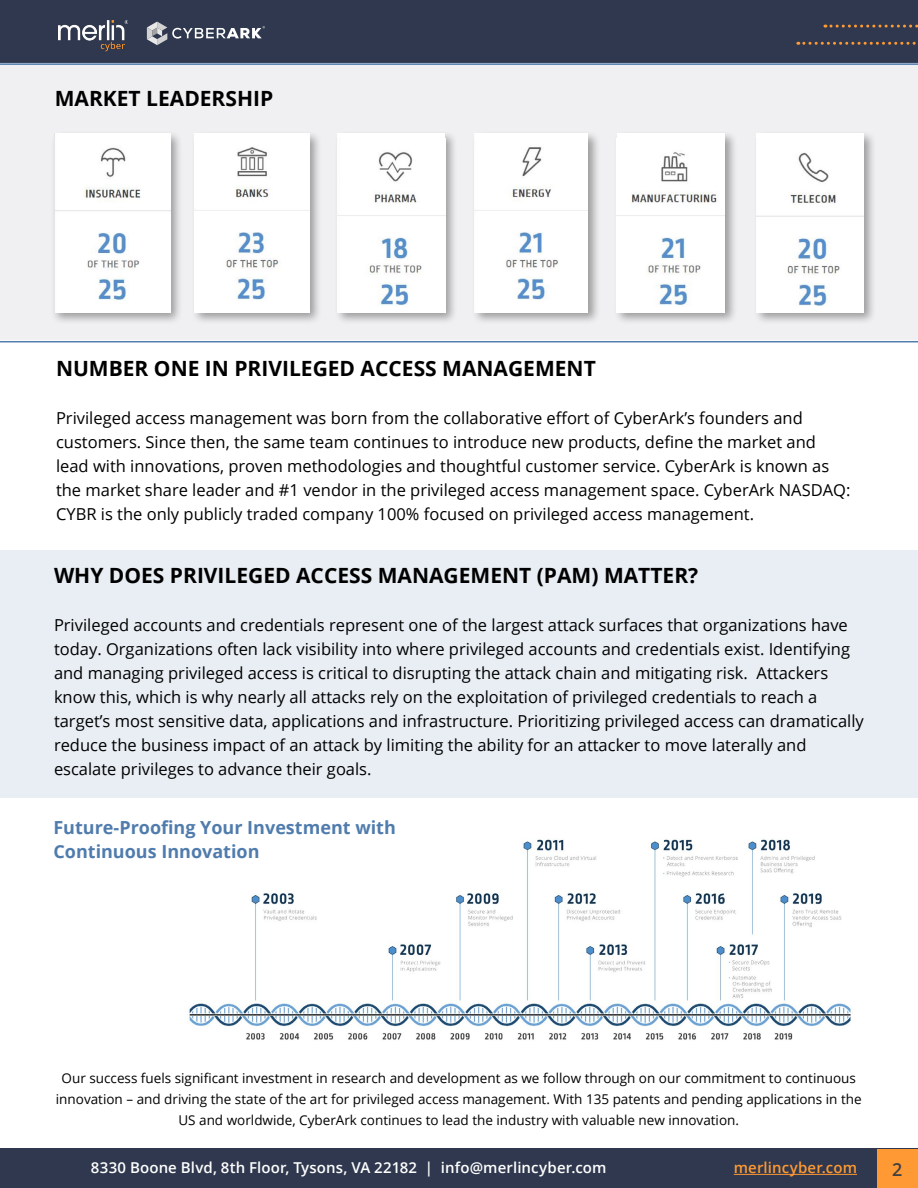
<style>
.page{position:relative;width:918px;height:1188px;background:#fff}
.page>*{position:absolute;margin:0;border:0;box-sizing:border-box;transform-origin:0 0}
.t1{font:700 21px "Open Sans";color:#000}
.t2{font:700 18px/24px "Open Sans";color:#507cad}
.t3{font:600 18px "Open Sans";color:#414042}
.t4{font:16.5px/24px "Open Sans";color:#000}
.t5{font:600 15px "Open Sans";letter-spacing:.01em;color:#fff}
.t6{font:600 15px "Open Sans";letter-spacing:.01em;color:#f93}
.t7{font:13.5px/21px "Open Sans";color:#000;text-align:center}
</style>
<div class="page">
<div style="left:0;top:0;width:918px;height:63px;background:#2f384e"></div>
<svg style="left:825px;top:25px;width:93px;height:3px"></svg>
<svg style="left:798px;top:42px;width:118px;height:3px"></svg>
<svg style="left:147px;top:22px;width:118px;height:23px"></svg>
<img style="left:58px;top:21px;width:69px;height:31px">
<div style="left:0;top:1148px;width:918px;height:40px;background:#2f384e"></div>
<div style="left:877px;top:1149px;width:41px;height:39px;background:#f93"></div>
<hr style="left:734px;top:1174px;width:123px;height:1px;background:#f93">
<div style="left:0;top:63px;width:918px;height:277px;background:#f0f0f2"></div>
<div style="left:0;top:550px;width:918px;height:248px;background:#e8eef4"></div>
<img style="left:189px;top:839px;width:662px;height:201px">
<div style="left:50px;top:130px;width:133px;height:196px;background:#000;opacity:.35"></div>
<img style="left:54px;top:133px;width:116px;height:179px">
<div style="left:191px;top:130px;width:131px;height:196px;background:#000;opacity:.35"></div>
<img style="left:195px;top:133px;width:114px;height:179px">
<div style="left:334px;top:130px;width:124px;height:196px;background:#000;opacity:.35"></div>
<div style="left:338px;top:133px;width:107px;height:179px;background:#fff"></div>
<img style="left:338px;top:152px;width:107px;height:154px">
<div style="left:471px;top:130px;width:130px;height:196px;background:#000;opacity:.35"></div>
<img style="left:474px;top:133px;width:114px;height:179px">
<div style="left:613px;top:130px;width:124px;height:196px;background:#000;opacity:.35"></div>
<div style="left:617px;top:133px;width:108px;height:179px;background:#fff"></div>
<img style="left:617px;top:152px;width:108px;height:154px">
<div style="left:753px;top:130px;width:124px;height:196px;background:#000;opacity:.35"></div>
<div style="left:757px;top:133px;width:107px;height:179px;background:#fff"></div>
<img style="left:757px;top:152px;width:107px;height:154px">
<hr style="left:0;top:341px;width:918px;height:1px;background:#507cad">
<hr style="left:0;top:63px;width:918px;height:2px;background:#507cad">
<p class="t1" style="left:55px;top:84px;width:220px">MARKET LEADERSHIP</p>
<p class="t1" style="left:56px;top:354px;width:541px">NUMBER ONE IN PRIVILEGED ACCESS MANAGEMENT</p>
<p class="t4" style="left:56px;top:406px;width:796px">Privileged access management was born from the collaborative effort of CyberArk’s founders and customers. Since then, the same team continues to introduce new products, define the market and lead with innovations, proven methodologies and thoughtful customer service. CyberArk is known as the market share leader and #1 vendor in the privileged access management space. CyberArk NASDAQ:<br>CYBR is the only publicly traded company 100% focused on privileged access management.</p>
<p class="t1" style="left:54px;top:560px;width:646px">WHY DOES PRIVILEGED ACCESS MANAGEMENT (PAM) MATTER?</p>
<p class="t4" style="left:54px;top:612px;width:811px">Privileged accounts and credentials represent one of the largest attack surfaces that organizations have today. Organizations often lack visibility into where privileged accounts and credentials exist. Identifying and managing privileged access is critical to disrupting the attack chain and mitigating risk. Attackers know this, which is why nearly all attacks rely on the exploitation of privileged credentials to reach a target’s most sensitive data, applications and infrastructure. Prioritizing privileged access can dramatically reduce the business impact of an attack by limiting the ability for an attacker to move laterally and escalate privileges to advance their goals.</p>
<p class="t2" style="left:53px;top:815px;width:344px">Future-Proofing Your Investment with<br>Continuous Innovation</p>
<p class="t7" style="left:56px;top:1067px;width:807px">Our success fuels significant investment in research and development as we follow through on our commitment to continuous innovation – and driving the state of the art for privileged access management. With 135 patents and pending applications in the<br>US and worldwide, CyberArk continues to lead the industry with valuable new innovation.</p>
<p class="t5" style="left:91px;top:1158px;width:517px">8330 Boone Blvd, 8th Floor, Tysons, VA 22182 | info@merlincyber.com</p>
<p class="t6" style="left:734px;top:1158px;width:125px">merlincyber.com</p>
<p class="t3" style="left:892px;top:1157px;width:12px">2</p>
</div>
